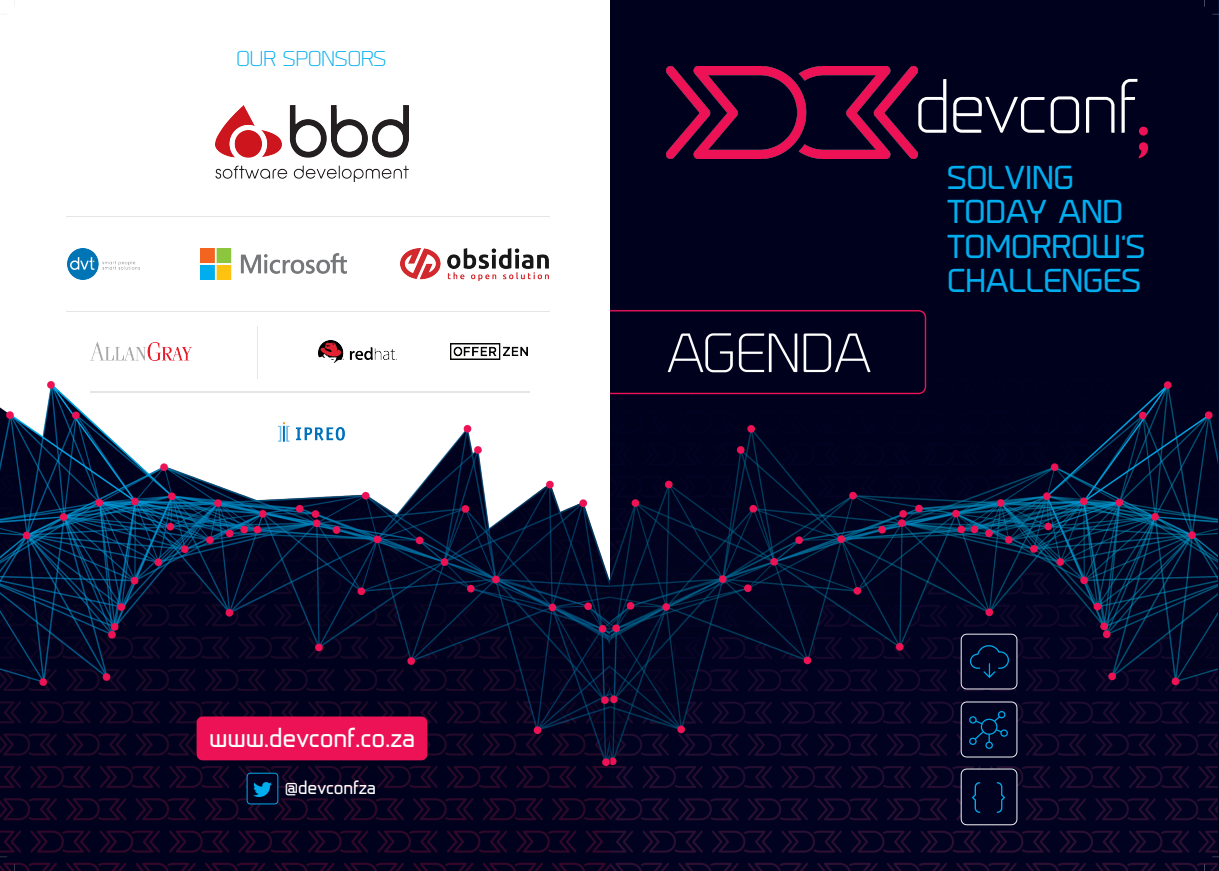
<style>
.page{position:relative;width:1219px;height:871px;background:#fff}
.page>*{position:absolute;margin:0;border:0;box-sizing:border-box;transform-origin:0 0}
.t1{font:300 71.5px "Prime";letter-spacing:-.025em;color:#fff}
.t2{font:30.8px/34.4px "Prime";letter-spacing:-.01em;color:#00aeef}
.t3{font:25.6px "Prime";letter-spacing:-.01em;color:#fff}
.t4{font:300 20px "Prime";color:#00aeef}
.t5{font:18px "Prime";letter-spacing:-.01em;color:#fff}
</style>
<div class="page">
<img style="left:610px;top:0;width:595px;height:870px">
<img style="left:14px;top:378px;width:631px;height:492px">
<img style="left:14px;top:381px;width:595px;height:383px">
<img style="left:216px;top:105px;width:192px;height:76px">
<img style="left:401px;top:248px;width:148px;height:32px">
<img style="left:201px;top:248px;width:145px;height:31px">
<img style="left:67px;top:248px;width:72px;height:31px">
<img style="left:319px;top:340px;width:77px;height:23px">
<img style="left:451px;top:344px;width:77px;height:16px">
<img style="left:279px;top:422px;width:66px;height:19px">
<img style="left:91px;top:342px;width:101px;height:18px">
<img style="left:91px;top:391px;width:439px;height:1px">
<img style="left:257px;top:326px;width:1px;height:52px">
<img style="left:961px;top:633px;width:57px;height:56px">
<img style="left:961px;top:701px;width:57px;height:56px">
<img style="left:961px;top:768px;width:57px;height:57px">
<img style="left:970px;top:645px;width:38px;height:32px">
<img style="left:970px;top:711px;width:38px;height:37px">
<img style="left:973px;top:782px;width:32px;height:30px">
<img style="left:666px;top:66px;width:252px;height:92px">
<svg style="left:1139px;top:127px;width:9px;height:31px"></svg>
<div style="left:197px;top:716px;width:230px;height:44px;background:#ed1255"></div>
<img style="left:247px;top:772px;width:32px;height:32px">
<img style="left:254px;top:781px;width:18px;height:15px">
<img style="left:0;top:407px;width:14px;height:463px">
<img style="left:1205px;top:0;width:14px;height:870px">
<p class="t4" style="left:236px;top:48px;width:151px">OUR SPONSORS</p>
<p class="t3" style="left:209px;top:722px;width:207px">www.devconf.co.za</p>
<p class="t5" style="left:285px;top:776px;width:93px">@devconfza</p>
<h1 class="t1" style="left:915px;top:66px;width:225px">devconf</h1>
<p class="t2" style="left:947px;top:160px;width:200px">SOLVING<br>TODAY AND<br>TOMORROW’S<br>CHALLENGES</p>
</div>
